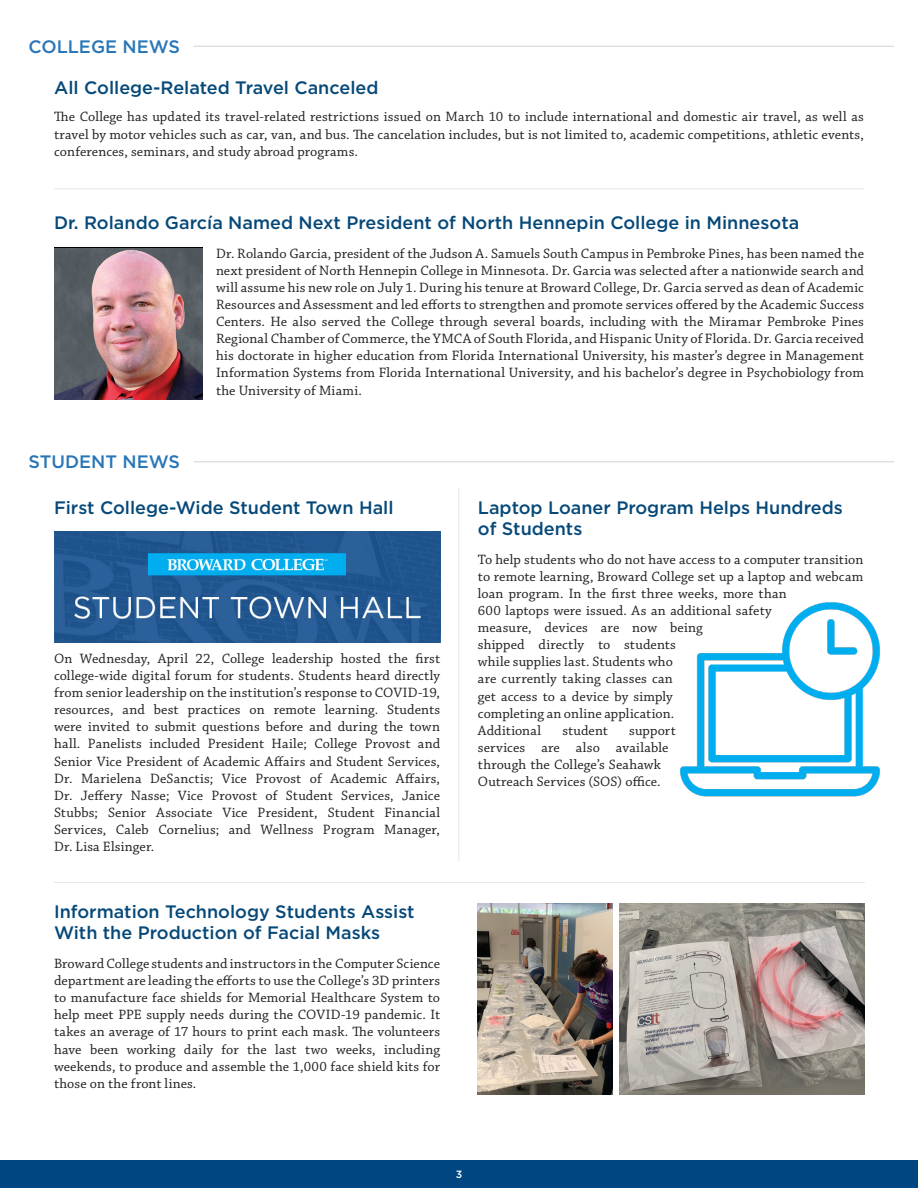
<style>
.page{position:relative;width:918px;height:1188px;background:#fff}
.page>*{position:absolute;margin:0;border:0;box-sizing:border-box;transform-origin:0 0}
.t1{font:500 18px/21.6px "Gotham";color:#064979}
.t2{font:500 18px "Gotham";color:#2876b8}
.t3{font:14.25px/17.1px "Chaparral Pro";letter-spacing:.01em;color:#231f20;text-align:justify}
.t4{font:500 10.5px "Gotham";color:#fff}
</style>
<div class="page">
<div style="left:0;top:1160px;width:918px;height:28px;background:#004680"></div>
<hr style="left:194px;top:46px;width:700px;height:1px;background:#d1d2d4">
<hr style="left:54px;top:188px;width:810px;height:1px;background:#e6e7e9">
<img style="left:54px;top:249px;width:148px;height:151px">
<hr style="left:194px;top:461px;width:700px;height:1px;background:#d1d2d4">
<img style="left:54px;top:532px;width:386px;height:111px">
<img style="left:478px;top:903px;width:135px;height:192px">
<img style="left:620px;top:903px;width:244px;height:192px">
<hr style="left:54px;top:882px;width:811px;height:1px;background:#e6e7e9">
<hr style="left:459px;top:487px;width:1px;height:375px;background:#e6e7e9">
<img style="left:679px;top:602px;width:201px;height:195px">
<p class="t2" style="left:28px;top:35px;width:153px">COLLEGE NEWS</p>
<p class="t1" style="left:54px;top:77px;width:326px">All College-Related Travel Canceled</p>
<p class="t3" style="left:54px;top:109px;width:811px">The College has updated its travel-related restrictions issued on March 10 to include international and domestic air travel, as well as travel by motor vehicles such as car, van, and bus. The cancelation includes, but is not limited to, academic competitions, athletic events, conferences, seminars, and study abroad programs.</p>
<p class="t1" style="left:54px;top:212px;width:747px">Dr. Rolando García Named Next President of North Hennepin College in Minnesota</p>
<p class="t3" style="left:216px;top:245px;width:650px">Dr. Rolando Garcia, president of the Judson A. Samuels South Campus in Pembroke Pines, has been named the next president of North Hennepin College in Minnesota. Dr. Garcia was selected after a nationwide search and will assume his new role on July 1. During his tenure at Broward College, Dr. Garcia served as dean of Academic Resources and Assessment and led efforts to strengthen and promote services offered by the Academic Success Centers. He also served the College through several boards, including with the Miramar Pembroke Pines Regional Chamber of Commerce, the YMCA of South Florida, and Hispanic Unity of Florida. Dr. Garcia received his doctorate in higher education from Florida International University, his master’s degree in Management Information Systems from Florida International University, and his bachelor’s degree in Psychobiology from the University of Miami.</p>
<p class="t2" style="left:29px;top:450px;width:153px">STUDENT NEWS</p>
<p class="t1" style="left:54px;top:496px;width:341px">First College-Wide Student Town Hall</p>
<p class="t1" style="left:478px;top:496px;width:366px">Laptop Loaner Program Helps Hundreds of Students</p>
<p class="t3" style="left:54px;top:650px;width:388px">On Wednesday, April 22, College leadership hosted the first college-wide digital forum for students. Students heard directly from senior leadership on the institution’s response to COVID-19, resources, and best practices on remote learning. Students were invited to submit questions before and during the town hall. Panelists included President Haile; College Provost and Senior Vice President of Academic Affairs and Student Services, Dr. Marielena DeSanctis; Vice Provost of Academic Affairs, Dr. Jeffery Nasse; Vice Provost of Student Services, Janice Stubbs; Senior Associate Vice President, Student Financial Services, Caleb Cornelius; and Wellness Program Manager,</p>
<p class="t3" style="left:54px;top:839px;width:102px">Dr. Lisa Elsinger.</p>
<p class="t1" style="left:54px;top:900px;width:362px">Information Technology Students Assist<br>With the Production of Facial Masks</p>
<p class="t3" style="left:54px;top:956px;width:388px">Broward College students and instructors in the Computer Science department are leading the efforts to use the College’s 3D printers to manufacture face shields for Memorial Healthcare System to help meet PPE supply needs during the COVID-19 pandemic. It takes an average of 17 hours to print each mask. The volunteers have been working daily for the last two weeks, including weekends, to produce and assemble the 1,000 face shield kits for those on the front lines.</p>
<p class="t3" style="left:478px;top:551px;width:387px;text-align:left">To help students who do not have access to a computer transition to remote learning, Broward College set up a laptop and webcam loan program. In the first three weeks, more than<br>600 laptops were issued. As an additional safety<br>measure, devices are now being<br>shipped directly to students<br>while supplies last. Students who<br>are currently taking classes can<br>get access to a device by simply<br>completing an online application.<br>Additional</p>
<p class="t3" style="left:562px;top:722px;width:47px">student</p>
<p class="t3" style="left:478px;top:722px;width:199px;text-align:left;text-indent:151px">support services are also available through the College’s Seahawk<br>Outreach Services (SOS) office.</p>
<p class="t4" style="left:456px;top:1167px;width:8px">3</p>
</div>
